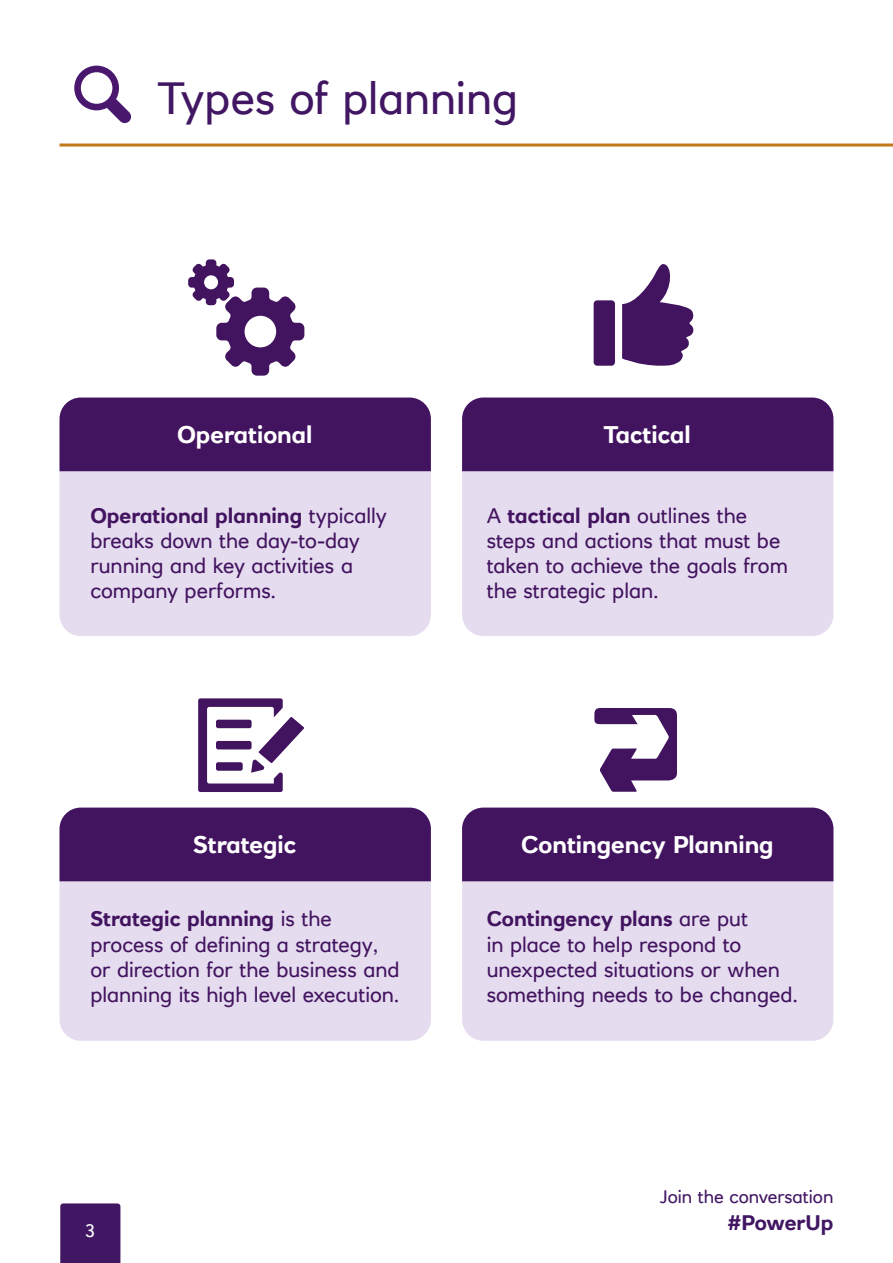
<style>
.page{position:relative;width:893px;height:1263px;background:#fff}
.page>*{position:absolute;margin:0;border:0;box-sizing:border-box;transform-origin:0 0}
.t1{font:45px "RN House Sans";color:#411663}
.t2{font:700 24px "RN House Sans";color:#fff}
.t3{font:21px/25.2px "RN House Sans";color:#42145f}
.t4{font:700 21px "RN House Sans";letter-spacing:-.005em;color:#411663}
.t5{font:18px "RN House Sans";color:#411663}
.t6{font:18px "RN House Sans";color:#fff}
.s1{font-weight:700}
</style>
<div class="page">
<div style="left:60px;top:1203px;width:60px;height:60px;background:#411663"></div>
<hr style="left:60px;top:144px;width:833px;height:3px;background:#c37819">
<svg style="left:74px;top:66px;width:57px;height:57px"></svg>
<div style="left:60px;top:403px;width:371px;height:233px;background:#e6dcf0;border-radius:21px"></div>
<div style="left:60px;top:808px;width:371px;height:233px;background:#e6dcf0;border-radius:21px"></div>
<div style="left:462px;top:403px;width:371px;height:233px;background:#e6dcf0;border-radius:21px"></div>
<div style="left:462px;top:808px;width:371px;height:233px;background:#e6dcf0;border-radius:21px"></div>
<div style="left:60px;top:397px;width:371px;height:74px;background:#42145f"></div>
<div style="left:60px;top:808px;width:371px;height:73px;background:#42145f"></div>
<div style="left:462px;top:397px;width:371px;height:74px;background:#42145f"></div>
<div style="left:462px;top:808px;width:371px;height:73px;background:#42145f"></div>
<svg style="left:188px;top:259px;width:116px;height:117px"></svg>
<svg style="left:198px;top:698px;width:106px;height:94px"></svg>
<svg style="left:594px;top:708px;width:83px;height:84px"></svg>
<svg style="left:622px;top:264px;width:72px;height:102px"></svg>
<div style="left:594px;top:300px;width:21px;height:66px;background:#42145f;border-radius:4px"></div>
<p class="t1" style="left:157px;top:71px;width:362px">Types of planning</p>
<p class="t2" style="left:177px;top:420px;width:137px">Operational</p>
<p class="t2" style="left:604px;top:420px;width:88px">Tactical</p>
<p class="t3" style="left:90px;top:503px;width:298px"><span class="s1">Operational planning</span> typically breaks down the day-to-day running and key activities a company performs.</p>
<p class="t3" style="left:487px;top:503px;width:303px">A <span class="s1">tactical plan</span> outlines the steps and actions that must be taken to achieve the goals from the strategic plan.</p>
<p class="t2" style="left:193px;top:830px;width:105px">Strategic</p>
<p class="t3" style="left:90px;top:906px;width:311px"><span class="s1">Strategic planning</span> is the process of defining a strategy, or direction for the business and planning its high level execution.</p>
<p class="t6" style="left:85px;top:1220px;width:11px">3</p>
<p class="t2" style="left:521px;top:830px;width:254px">Contingency Planning</p>
<p class="t3" style="left:487px;top:906px;width:313px"><span class="s1">Contingency plans</span> are put<br>in place to help respond to unexpected situations or when something needs to be changed.</p>
<p class="t5" style="left:660px;top:1186px;width:175px">Join the conversation</p>
<p class="t4" style="left:727px;top:1209px;width:107px">#PowerUp</p>
</div>
